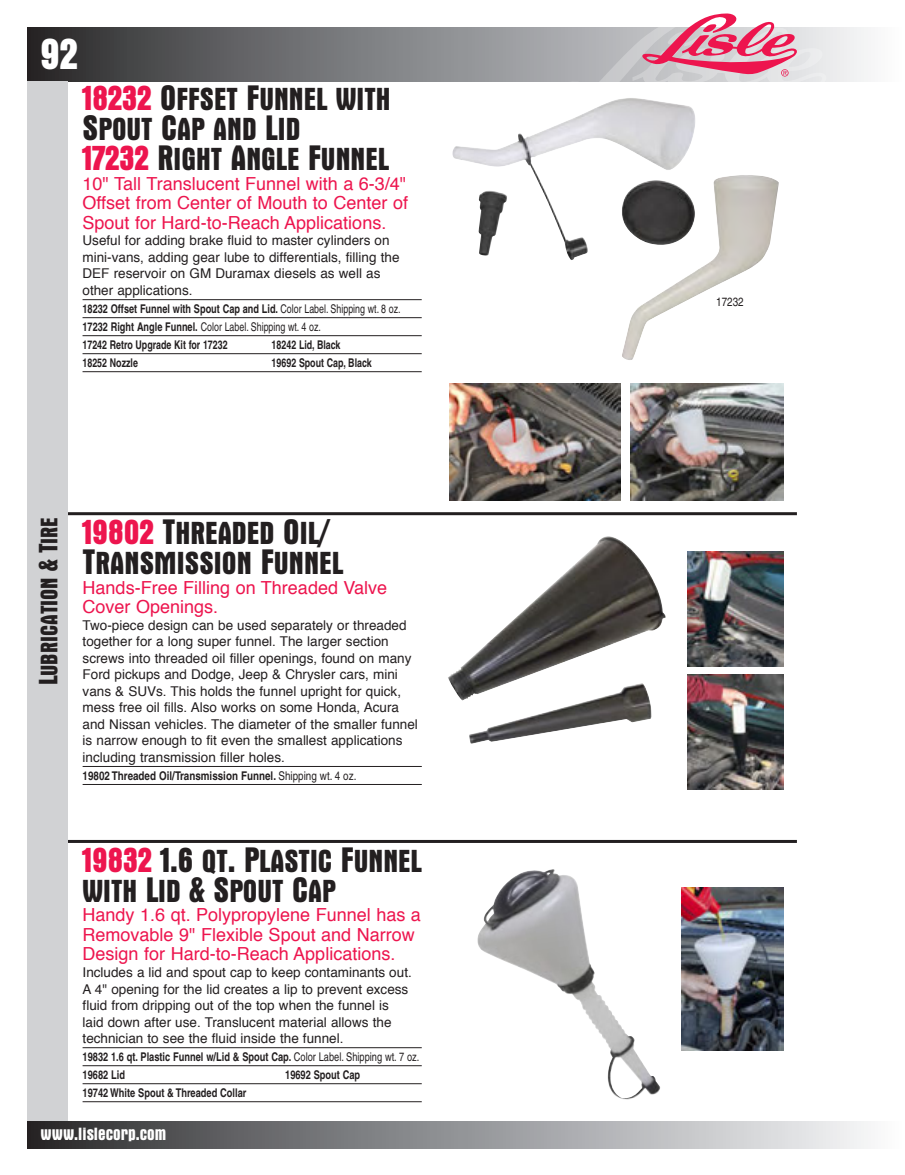
<style>
.page{position:relative;width:905px;height:1175px;background:#fff}
.page>*{position:absolute;margin:0;border:0;box-sizing:border-box;transform-origin:0 0}
.t1{font:45px "LISLENEW";color:#fff}
.t2{font:32.4px/30px "LISLENEW SC900";color:#231f20}
.t3{font:24.3px "LISLENEW SC900";color:#231f20}
.t4{font:18px/19.5px "Helvetica";color:#ed154e}
.t5{font:18px "LISLENEW";color:#fff}
.t6{font:13.5px/16.5px "Helvetica";color:#231f20}
.t7{font:700 condensed 12px/18px "Helvetica";color:#231f20;scale:.93 1}
.t8{font:700 condensed 12px/18px "Helvetica";color:#231f20;scale:.94 1}
.t9{font:700 condensed 12px "Helvetica";color:#231f20}
.t10{font:700 condensed 12px "Helvetica";color:#231f20;scale:.9 1}
.t11{font:condensed 12px "Helvetica";color:#231f20}
.s1{font-size:36px;color:#ed154e}
.s2{font-size:36px}
.s3{font-weight:400}
.s4{font-size:27px}
</style>
<div class="page">
<svg style="left:27px;top:27px;width:841px;height:54px;background:#757678"></svg>
<div style="left:27px;top:1121px;width:877px;height:27px;background:linear-gradient(to right,#2c2c2f,#fcfdff)"></div>
<svg style="left:564px;top:13px;width:263px;height:69px"></svg>
<hr style="left:55px;top:512px;width:741px;height:3px;background:#231f20">
<hr style="left:55px;top:840px;width:741px;height:3px;background:#231f20">
<div style="left:27px;top:81px;width:41px;height:1040px;background:#d1d2d4"></div>
<img style="left:448px;top:536px;width:217px;height:207px">
<img style="left:687px;top:551px;width:96px;height:115px">
<img style="left:687px;top:674px;width:96px;height:115px">
<hr style="left:83px;top:766px;width:339px;height:1px;background:#231f20">
<hr style="left:83px;top:784px;width:339px;height:1px;background:#231f20">
<img style="left:452px;top:98px;width:243px;height:162px">
<img style="left:450px;top:383px;width:170px;height:117px">
<img style="left:630px;top:383px;width:153px;height:117px">
<img style="left:621px;top:175px;width:158px;height:185px">
<hr style="left:82px;top:299px;width:340px;height:1px;background:#231f20">
<hr style="left:82px;top:317px;width:340px;height:1px;background:#231f20">
<hr style="left:82px;top:335px;width:340px;height:1px;background:#231f20">
<hr style="left:82px;top:353px;width:340px;height:1px;background:#231f20">
<hr style="left:82px;top:371px;width:340px;height:1px;background:#231f20">
<img style="left:477px;top:869px;width:183px;height:231px">
<img style="left:681px;top:887px;width:102px;height:163px">
<hr style="left:83px;top:1047px;width:339px;height:1px;background:#231f20">
<hr style="left:83px;top:1065px;width:339px;height:1px;background:#231f20">
<hr style="left:83px;top:1083px;width:339px;height:1px;background:#231f20">
<hr style="left:83px;top:1101px;width:339px;height:1px;background:#231f20">
<h1 class="t1" style="left:40px;top:28px;width:38px">92</h1>
<h2 class="t2" style="left:82px;top:84px;width:308px"><span class="s1">18232</span> <span class="s2">O</span>FFSET <span class="s2">F</span>UNNEL WITH<br><span class="s2">S</span>POUT <span class="s2">C</span>AP AND <span class="s2">L</span>ID<br><span class="s1">17232</span> <span class="s2">R</span>IGHT <span class="s2">A</span>NGLE <span class="s2">F</span>UNNEL</h2>
<h3 class="t4" style="left:82px;top:174px;width:327px;text-align:justify">10" Tall Translucent Funnel with a 6-3/4" Offset from Center of Mouth to Center of Spout for Hard-to-Reach Applications.</h3>
<p class="t6" style="left:82px;top:233px;width:318px">Useful for adding brake fluid to master cylinders on mini-vans, adding gear lube to differentials, filling the DEF reservoir on GM Duramax diesels as well as other applications.</p>
<p class="t7" style="left:82px;top:299px;width:343px">18232 Offset Funnel with Spout Cap and Lid. <span class="s3">Color Label. Shipping wt. 8 oz.<br></span>17232 Right Angle Funnel. <span class="s3">Color Label. Shipping wt. 4 oz.<br></span>17242 Retro Upgrade Kit for 17232</p>
<p class="t10" style="left:272px;top:337px;width:78px">18242 Lid, Black</p>
<p class="t10" style="left:83px;top:355px;width:63px">18252 Nozzle</p>
<p class="t10" style="left:272px;top:355px;width:113px">19692 Spout Cap, Black</p>
<h3 class="t3" style="left:35px;top:685px;width:170px;rotate:-90deg"><span class="s4">L</span>UBRICATION <span class="s4">&amp; T</span>IRE</h3>
<h2 class="t2" style="left:83px;top:518px;width:262px"><span class="s1">19802</span> <span class="s2">T</span>HREADED <span class="s2">O</span>IL<span class="s2">/<br>T</span>RANSMISSION <span class="s2">F</span>UNNEL</h2>
<h3 class="t4" style="left:83px;top:578px;width:306px">Hands-Free Filling on Threaded Valve<br>Cover Openings.</h3>
<p class="t6" style="left:83px;top:617px;width:337px">Two-piece design can be used separately or threaded together for a long super funnel. The larger section screws into threaded oil filler openings, found on many Ford pickups and Dodge, Jeep &amp; Chrysler cars, mini vans &amp; SUVs. This holds the funnel upright for quick, mess free oil fills. Also works on some Honda, Acura and Nissan vehicles. The diameter of the smaller funnel is narrow enough to fit even the smallest applications including transmission filler holes.</p>
<p class="t9" style="left:83px;top:768px;width:275px">19802 Threaded Oil/Transmission Funnel. <span class="s3">Shipping wt. 4 oz.</span></p>
<h2 class="t2" style="left:83px;top:846px;width:341px"><span class="s1">19832</span> <span class="s2">1.6</span> QT<span class="s2">. P</span>LASTIC <span class="s2">F</span>UNNEL<br>WITH <span class="s2">L</span>ID <span class="s2">&amp; S</span>POUT <span class="s2">C</span>AP</h2>
<h3 class="t4" style="left:83px;top:906px;width:340px">Handy 1.6 qt. Polypropylene Funnel has a<br>Removable 9" Flexible Spout and Narrow<br>Design for Hard-to-Reach Applications.</h3>
<p class="t6" style="left:83px;top:964px;width:331px">Includes a lid and spout cap to keep contaminants out.<br>A 4" opening for the lid creates a lip to prevent excess fluid from dripping out of the top when the funnel is laid down after use. Translucent material allows the technician to see the fluid inside the funnel.</p>
<p class="t8" style="left:83px;top:1047px;width:360px">19832 1.6 qt. Plastic Funnel w/Lid &amp; Spout Cap. <span class="s3">Color Label. Shipping wt. 7 oz.<br></span>19682 Lid</p>
<p class="t8" style="left:285px;top:1065px;width:81px">19692 Spout Cap</p>
<p class="t8" style="left:83px;top:1083px;width:176px">19742 White Spout &amp; Threaded Collar</p>
<h3 class="t5" style="left:40px;top:1123px;width:127px">www.lislecorp.com</h3>
<p class="t11" style="left:716px;top:294px;width:29px">17232</p>
</div>
